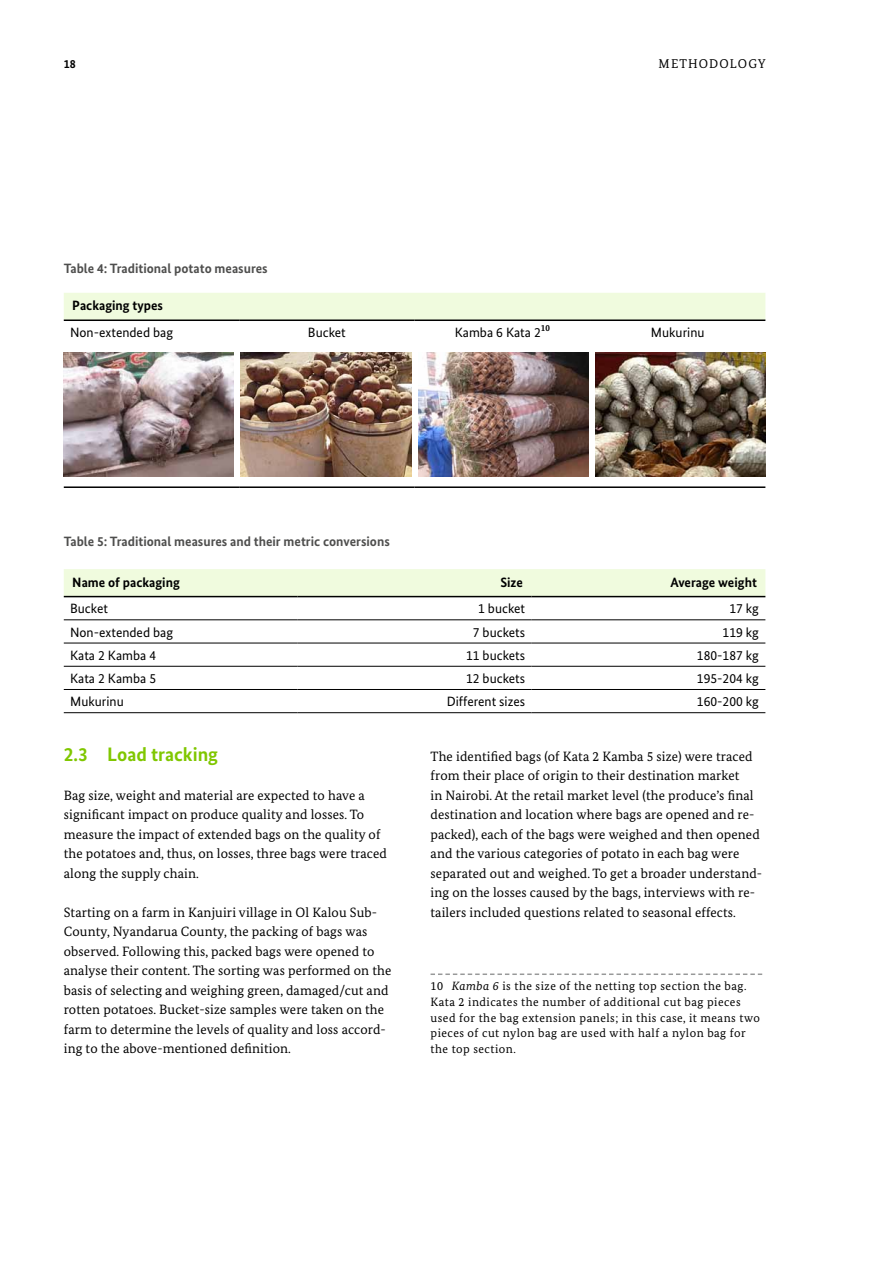
<style>
.page{position:relative;width:893px;height:1263px;background:#fff}
.page>*{position:absolute;margin:0;border:0;box-sizing:border-box;transform-origin:0 0}
.t1{font:700 19.5px "Bundes Sans";color:#80c700}
.t2{font:13.5px/19.5px "Bundes Serif";letter-spacing:.01em;color:#000}
.t3{font:13.5px "Bundes Sans";color:#000}
.t4{font:700 13.5px "Bundes Sans";color:#4e4e4d}
.t5{font:700 13.5px "Bundes Sans";color:#000}
.t6{font:12.75px "Bundes Serif";letter-spacing:.09em;color:#000}
.t7{font:12px/15.8px "Bundes Serif";letter-spacing:.04em;color:#000}
.t8{font:700 12px "Bundes Sans";color:#000}
.s1{font-style:italic}
</style>
<div class="page">
<div style="left:64px;top:293px;width:701px;height:26px;background:#f0fbde"></div>
<hr style="left:64px;top:319px;width:175px;height:2px;background:#000">
<hr style="left:239px;top:319px;width:176px;height:2px;background:#000">
<hr style="left:415px;top:319px;width:175px;height:2px;background:#000">
<hr style="left:590px;top:319px;width:175px;height:2px;background:#000">
<hr style="left:64px;top:486px;width:175px;height:2px;background:#000">
<hr style="left:239px;top:486px;width:176px;height:2px;background:#000">
<hr style="left:415px;top:486px;width:175px;height:2px;background:#000">
<hr style="left:590px;top:486px;width:175px;height:2px;background:#000">
<img style="left:595px;top:352px;width:170px;height:124px">
<img style="left:64px;top:352px;width:170px;height:124px">
<img style="left:418px;top:352px;width:170px;height:124px">
<img style="left:241px;top:352px;width:170px;height:124px">
<div style="left:64px;top:569px;width:701px;height:27px;background:#f0fbde"></div>
<hr style="left:64px;top:643px;width:234px;height:1px;background:#000">
<hr style="left:298px;top:643px;width:233px;height:1px;background:#000">
<hr style="left:531px;top:643px;width:234px;height:1px;background:#000">
<hr style="left:64px;top:666px;width:234px;height:1px;background:#000">
<hr style="left:298px;top:666px;width:233px;height:1px;background:#000">
<hr style="left:531px;top:666px;width:234px;height:1px;background:#000">
<hr style="left:64px;top:689px;width:234px;height:1px;background:#000">
<hr style="left:298px;top:689px;width:233px;height:1px;background:#000">
<hr style="left:531px;top:689px;width:234px;height:1px;background:#000">
<hr style="left:64px;top:712px;width:234px;height:1px;background:#000">
<hr style="left:298px;top:712px;width:233px;height:1px;background:#000">
<hr style="left:531px;top:712px;width:234px;height:1px;background:#000">
<hr style="left:64px;top:596px;width:234px;height:1px;background:#000">
<hr style="left:298px;top:596px;width:233px;height:1px;background:#000">
<hr style="left:531px;top:596px;width:234px;height:1px;background:#000">
<hr style="left:64px;top:619px;width:234px;height:1px;background:#000">
<hr style="left:298px;top:619px;width:233px;height:1px;background:#000">
<hr style="left:531px;top:619px;width:234px;height:1px;background:#000">
<svg style="left:431px;top:973px;width:331px;height:2px"></svg>
<p class="t8" style="left:64px;top:56px;width:13px">18</p>
<p class="t6" style="left:659px;top:55px;width:109px">Methodology</p>
<p class="t4" style="left:64px;top:260px;width:205px">Table 4: Traditional potato measures</p>
<p class="t5" style="left:72px;top:297px;width:92px">Packaging types</p>
<p class="t3" style="left:70px;top:324px;width:105px">Non-extended bag</p>
<p class="t3" style="left:308px;top:324px;width:39px">Bucket</p>
<p class="t3" style="left:455px;top:324px;width:97px">Kamba 6 Kata 2<sup>10</sup></p>
<p class="t3" style="left:651px;top:324px;width:55px">Mukurinu</p>
<p class="t4" style="left:64px;top:533px;width:328px">Table 5: Traditional measures and their metric conversions</p>
<p class="t5" style="left:72px;top:574px;width:109px">N ame of packaging</p>
<p class="t5" style="left:500px;top:574px;width:24px">Size</p>
<p class="t5" style="left:670px;top:574px;width:88px">Average weight</p>
<p class="t3" style="left:70px;top:600px;width:39px">Bucket</p>
<p class="t3" style="left:478px;top:600px;width:48px">1 bucket</p>
<p class="t3" style="left:729px;top:600px;width:31px">17 kg</p>
<p class="t3" style="left:70px;top:624px;width:105px">Non-extended bag</p>
<p class="t3" style="left:473px;top:624px;width:54px">7 buckets</p>
<p class="t3" style="left:723px;top:624px;width:38px">119 kg</p>
<p class="t3" style="left:70px;top:647px;width:87px">Kata 2 Kamba 4</p>
<p class="t3" style="left:466px;top:647px;width:61px">11 buckets</p>
<p class="t3" style="left:697px;top:647px;width:64px">180-187 kg</p>
<p class="t3" style="left:70px;top:670px;width:87px">Kata 2 Kamba 5</p>
<p class="t3" style="left:466px;top:670px;width:61px">12 buckets</p>
<p class="t3" style="left:697px;top:670px;width:64px">195-204 kg</p>
<p class="t3" style="left:70px;top:693px;width:55px">Mukurinu</p>
<p class="t3" style="left:447px;top:693px;width:80px">Different sizes</p>
<p class="t3" style="left:697px;top:693px;width:64px">160-200 kg</p>
<h1 class="t1" style="left:64px;top:742px;width:156px">2.3 Load tracking</h1>
<p class="t2" style="left:64px;top:785px;width:325px">Bag size, weight and material are expected to have a significant impact on produce quality and losses. To measure the impact of extended bags on the quality of the potatoes and, thus, on losses, three bags were traced along the supply chain.</p>
<p class="t2" style="left:64px;top:902px;width:329px">Starting on a farm in Kanjuiri village in Ol Kalou Sub-County, Nyandarua County, the packing of bags was observed. Following this, packed bags were opened to analyse their content. The sorting was performed on the basis of selecting and weighing green, damaged/cut and rotten potatoes. Bucket-size samples were taken on the farm to determine the levels of quality and loss accord&shy;ing to the above-mentioned definition.</p>
<p class="t2" style="left:431px;top:746px;width:333px">The identified bags (of Kata 2 Kamba 5 size) were traced from their place of origin to their destination market<br>in Nairobi. At the retail market level (the produce’s final destination and location where bags are opened and re&shy;packed), each of the bags were weighed and then opened and the various categories of potato in each bag were separated out and weighed. To get a broader understand&shy;ing on the losses caused by the bags, interviews with re&shy;tailers included questions related to seasonal effects. <sup>10</sup></p>
<p class="t7" style="left:431px;top:978px;width:331px">10 <span class="s1">Kamba 6</span> is the size of the netting top section the bag.<br>Kata 2 indicates the number of additional cut bag pieces used for the bag extension panels; in this case, it means two pieces of cut nylon bag are used with half a nylon bag for the top section.</p>
</div>
